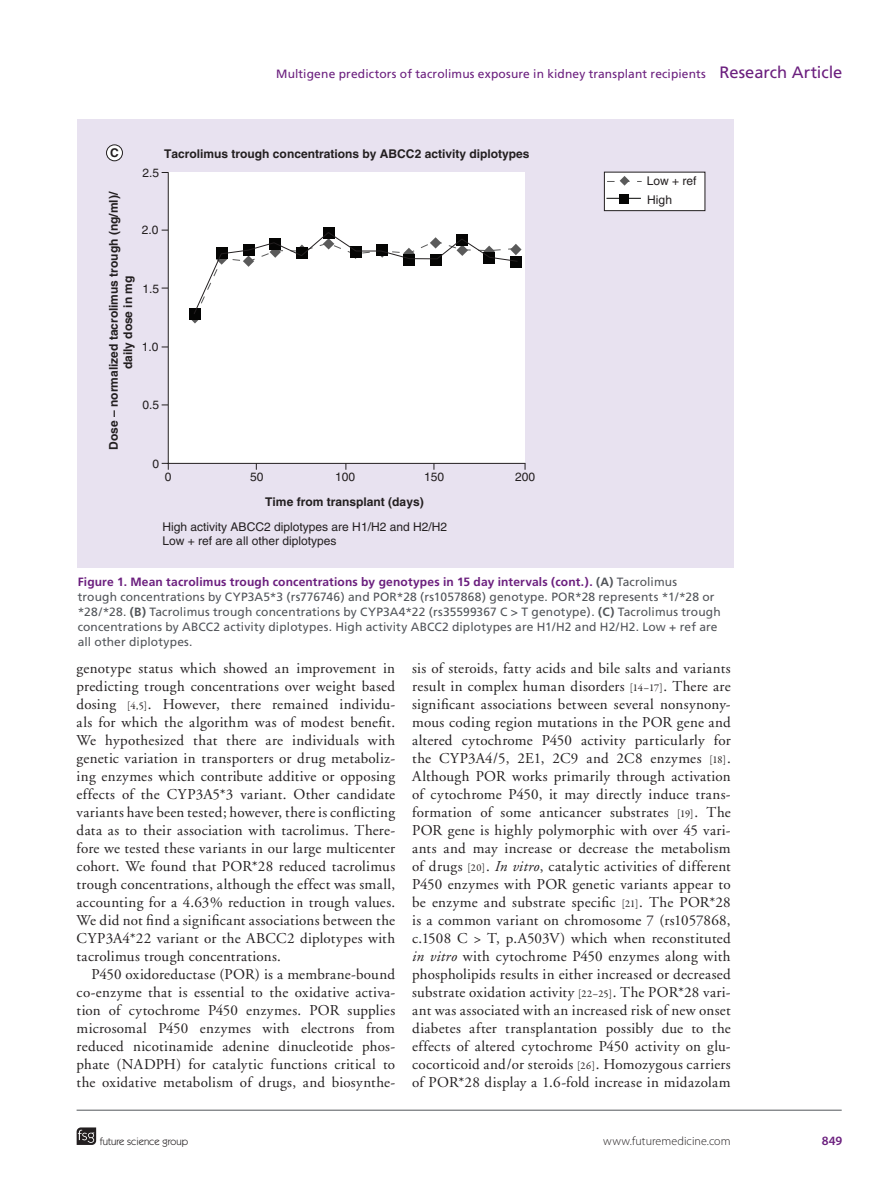
<style>
.page{position:relative;width:885px;height:1191px;background:#fff}
.page>*{position:absolute;margin:0;border:0;box-sizing:border-box;transform-origin:0 0}
.t1{font:15px/18px "Adobe Garamond";letter-spacing:.02em;color:#231f20;text-align:justify}
.t2{font:600 12.75px "Myriad Pro";color:#6b1f7e}
.t3{font:12px/15px "Frutiger";letter-spacing:.01em;color:#52555a}
.t4{font:700 12px/14.4px "Helvetica LT Std";color:#231f20;text-align:center}
.t5{font:12px/14.4px "Helvetica LT Std";color:#231f20}
.t6{font:12px "Frutiger";letter-spacing:.01em;color:#6b1f7e}
.t7{font:300 12px "Myriad Pro";letter-spacing:.005em;color:#231f20}
.t8{font:10.5px "Itc Kabel";color:#231f20}
.s1{font-size:16.5px}
.s2{font-weight:700;color:#6b1f7e}
.s3{font-weight:700}
.s4{font-family:"Garamond Premr Pro";font-size:10.5px}
.s5{font-style:italic}
</style>
<div class="page">
<div style="left:77px;top:119px;width:656px;height:449px;background:#e8e2f0"></div>
<div style="left:604px;top:172px;width:101px;height:39px;background:#fff;border:1px solid #231f20"></div>
<div style="left:619px;top:194px;width:10px;height:10px;background:#050504"></div>
<div style="left:167px;top:172px;width:359px;height:292px;background:#fff"></div>
<hr style="left:606px;top:198px;width:34px;height:1px;background:#050504">
<svg style="left:607px;top:176px;width:34px;height:10px"></svg>
<svg style="left:162px;top:463px;width:7px;height:7px"></svg>
<div style="left:106px;top:145px;width:16px;height:16px;background:#fff;border-radius:50%"></div>
<div style="left:106px;top:144px;width:17px;height:17px;border:1px solid #231f20;border-radius:50%"></div>
<svg style="left:77px;top:1127px;width:19px;height:18px"></svg>
<hr style="left:77px;top:1109px;width:764px;height:1px;background:#52555a">
<p class="t4" style="left:110px;top:145px;width:10px">C</p>
<p class="t6" style="left:276px;top:67px;width:567px">Multigene predictors of tacrolimus exposure in kidney transplant recipients <span class="s1">Research Article</span></p>
<p class="t4" style="left:164px;top:146px;width:367px">Tacrolimus trough concentrations by ABCC2 activity diplotypes</p>
<p class="t5" style="left:142px;top:165px;width:18px">2.5</p>
<p class="t4" style="left:106px;top:449px;width:260px;rotate:-90deg">Dose – normalized tacrolimus trough (ng/ml)/ daily dose in mg</p>
<p class="t5" style="left:142px;top:223px;width:18px">2.0</p>
<p class="t5" style="left:142px;top:282px;width:18px">1.5</p>
<p class="t5" style="left:142px;top:340px;width:18px">1.0</p>
<p class="t5" style="left:142px;top:398px;width:18px">0.5</p>
<p class="t5" style="left:152px;top:456px;width:8px">0</p>
<p class="t5" style="left:165px;top:470px;width:8px">0</p>
<p class="t5" style="left:250px;top:470px;width:15px">50</p>
<p class="t5" style="left:335px;top:470px;width:22px">100</p>
<p class="t5" style="left:424px;top:470px;width:22px">150</p>
<p class="t5" style="left:515px;top:470px;width:22px">200</p>
<p class="t4" style="left:265px;top:494px;width:160px">Time from transplant (days)</p>
<p class="t5" style="left:162px;top:519px;width:286px">High activity ABCC2 diplotypes are H1/H2 and H2/H2<br>Low + ref are all other diplotypes</p>
<p class="t5" style="left:646px;top:172px;width:51px;line-height:18.6px">Low + ref<br>High</p>
<p class="t3" style="left:78px;top:574px;width:644px"><span class="s2">Figure 1. Mean tacrolimus trough concentrations by genotypes in 15 day intervals (cont.).</span> <span class="s3">(A)</span> Tacrolimus<br>trough concentrations by CYP3A5*3 (rs776746) and POR*28 (rs1057868) genotype. POR*28 represents *1/*28 or *28/*28. <span class="s3">(B)</span> Tacrolimus trough concentrations by CYP3A4*22 (rs35599367 C &gt; T genotype). <span class="s3">(C)</span> Tacrolimus trough concentrations by ABCC2 activity diplotypes. High activity ABCC2 diplotypes are H1/H2 and H2/H2. Low + ref are all other diplotypes.</p>
<p class="t1" style="left:77px;top:659px;width:320px">genotype status which showed an improvement in predicting trough concentrations over weight based dosing <span class="s4">[4,5]</span>. However, there remained individu&shy;als for which the algorithm was of modest benefit.<br>We hypothesized that there are individuals with genetic variation in transporters or drug metaboliz&shy;ing enzymes which contribute additive or opposing effects of the CYP3A5*3 variant. Other candidate variants have been tested; however, there is conflicting data as to their association with tacrolimus. There&shy;fore we tested these variants in our large multicenter cohort. We found that POR*28 reduced tacrolimus trough concentrations, although the effect was small, accounting for a 4.63% reduction in trough values.<br>We did not find a significant associations between the CYP3A4*22 variant or the ABCC2 diplotypes with tacrolimus trough concentrations.</p>
<p class="t1" style="left:77px;top:965px;width:320px;text-indent:15px">P450 oxidoreductase (POR) is a membrane-bound co-enzyme that is essential to the oxidative activa&shy;tion of cytochrome P450 enzymes. POR supplies microsomal P450 enzymes with electrons from reduced nicotinamide adenine dinucleotide phos&shy;phate (NADPH) for catalytic functions critical to the oxidative metabolism of drugs, and biosynthe-</p>
<p class="t1" style="left:412px;top:659px;width:320px">sis of steroids, fatty acids and bile salts and variants result in complex human disorders <span class="s4">[14–17]</span>. There are significant associations between several nonsynony&shy;mous coding region mutations in the POR gene and altered cytochrome P450 activity particularly for the CYP3A4/5, 2E1, 2C9 and 2C8 enzymes <span class="s4">[18]</span>.<br>Although POR works primarily through activation of cytochrome P450, it may directly induce trans&shy;formation of some anticancer substrates <span class="s4">[19]</span>. The POR gene is highly polymorphic with over 45 vari&shy;ants and may increase or decrease the metabolism of drugs <span class="s4">[20]</span>. <span class="s5">In vitro</span>, catalytic activities of different P450 enzymes with POR genetic variants appear to be enzyme and substrate specific <span class="s4">[21]</span>. The POR*28 is a common variant on chromosome 7 (rs1057868, c.1508 C &gt; T, p.A503V) which when reconstituted <span class="s5">in vitro</span> with cytochrome P450 enzymes along with phospholipids results in either increased or decreased substrate oxidation activity <span class="s4">[22–25]</span>. The POR*28 vari&shy;ant was associated with an increased risk of new onset diabetes after transplantation possibly due to the effects of altered cytochrome P450 activity on glu&shy;cocorticoid and/or steroids <span class="s4">[26]</span>. Homozygous carriers of POR*28 display a 1.6-fold increase in midazolam</p>
<p class="t8" style="left:100px;top:1135px;width:90px">future science group</p>
<p class="t7" style="left:603px;top:1134px;width:129px">www.futuremedicine.com</p>
<p class="t2" style="left:821px;top:1132px;width:22px">849</p>
</div>
